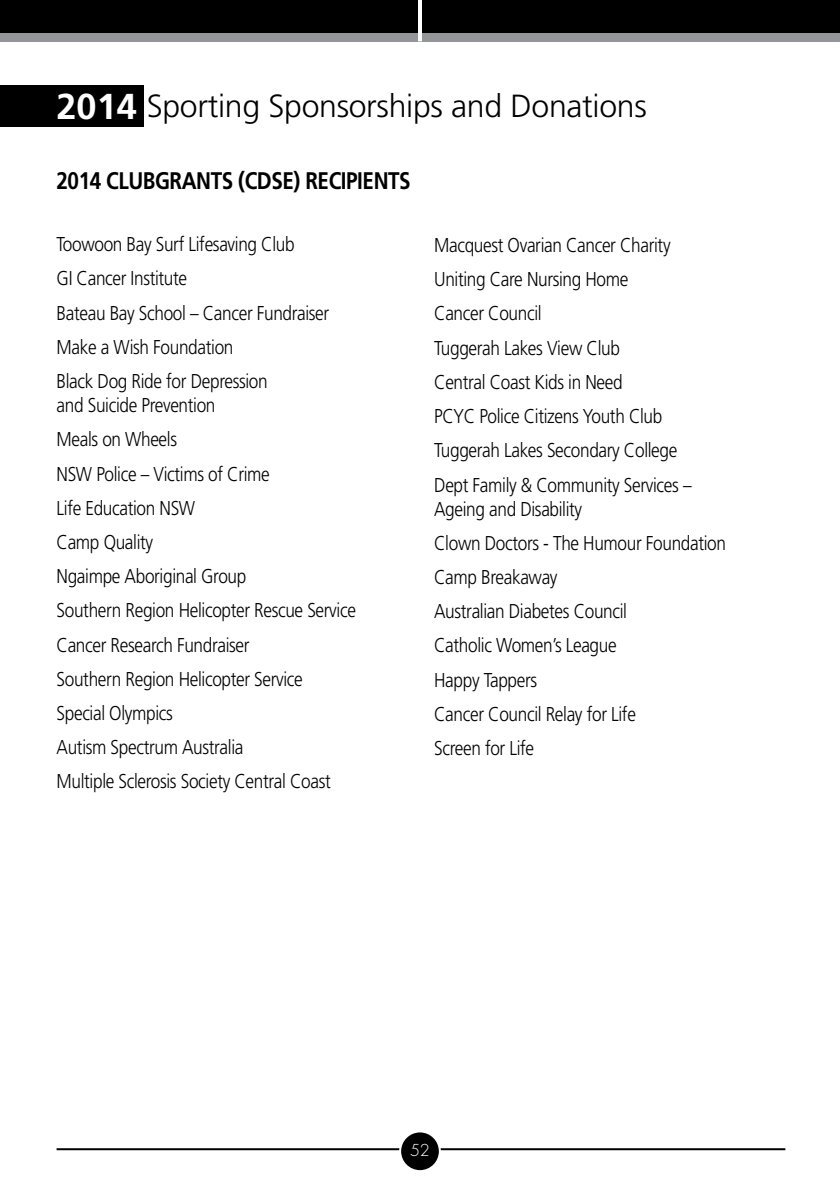
<style>
.page{position:relative;width:840px;height:1191px;background:#fff}
.page>*{position:absolute;margin:0;border:0;box-sizing:border-box;transform-origin:0 0}
.t1{font:300 32px "Frutiger";letter-spacing:-.01em;color:#000}
.t2{font:700 24px "Frutiger";letter-spacing:-.02em;color:#000;scale:.86 1}
.t3{font:300 20px/34.2px "Frutiger";letter-spacing:-.02em;color:#000;scale:.86 1}
.t4{font:300 16px "Futura";color:#fff}
.s1{font-weight:700;font-size:36px;color:#fff}
</style>
<div class="page">
<div style="left:0;top:11px;width:839px;height:30px;background:#939598"></div>
<hr style="left:57px;top:1148px;width:728px;height:2px;background:#000">
<div style="left:400px;top:1131px;width:39px;height:40px;background:#000;border-radius:50%"></div>
<div style="left:399px;top:1130px;width:41px;height:42px;border:2px solid #fff;border-radius:50%"></div>
<div style="left:0;top:0;width:839px;height:32px;background:#000"></div>
<hr style="left:418px;top:0;width:4px;height:41px;background:#fff">
<div style="left:0;top:85px;width:143px;height:42px;background:#000"></div>
<h1 class="t1" style="left:57px;top:88px;width:591px"><span class="s1">2014</span> Sporting Sponsorships and Donations</h1>
<p class="t2" style="left:57px;top:166px;width:413px">2014 CLUBGRANTS (CDSE) RECIPIENTS</p>
<p class="t3" style="left:57px;top:227px;width:318px">Toowoon Bay Surf Lifesaving Club<br>GI Cancer Institute<br>Bateau Bay School – Cancer Fundraiser<br>Make a Wish Foundation<br>Black Dog Ride for Depression</p>
<p class="t3" style="left:57px;top:388px;width:349px">and Suicide Prevention<br>Meals on Wheels<br>NSW Police – Victims of Crime<br>Life Education NSW<br>Camp Quality<br>Ngaimpe Aboriginal Group<br>Southern Region Helicopter Rescue Service<br>Cancer Research Fundraiser<br>Southern Region Helicopter Service<br>Special Olympics<br>Autism Spectrum Australia<br>Multiple Sclerosis Society Central Coast</p>
<p class="t3" style="left:434px;top:228px;width:300px">Macquest Ovarian Cancer Charity<br>Uniting Care Nursing Home<br>Cancer Council<br>Tuggerah Lakes View Club<br>Central Coast Kids in Need<br>PCYC Police Citizens Youth Club<br>Tuggerah Lakes Secondary College<br>Dept Family &amp; Community Services –</p>
<p class="t3" style="left:434px;top:491px;width:341px">Ageing and Disability<br>Clown Doctors - The Humour Foundation<br>Camp Breakaway<br>Australian Diabetes Council<br>Catholic Women’s League<br>Happy Tappers<br>Cancer Council Relay for Life<br>Screen for Life</p>
<p class="t4" style="left:410px;top:1139px;width:21px">52</p>
</div>
